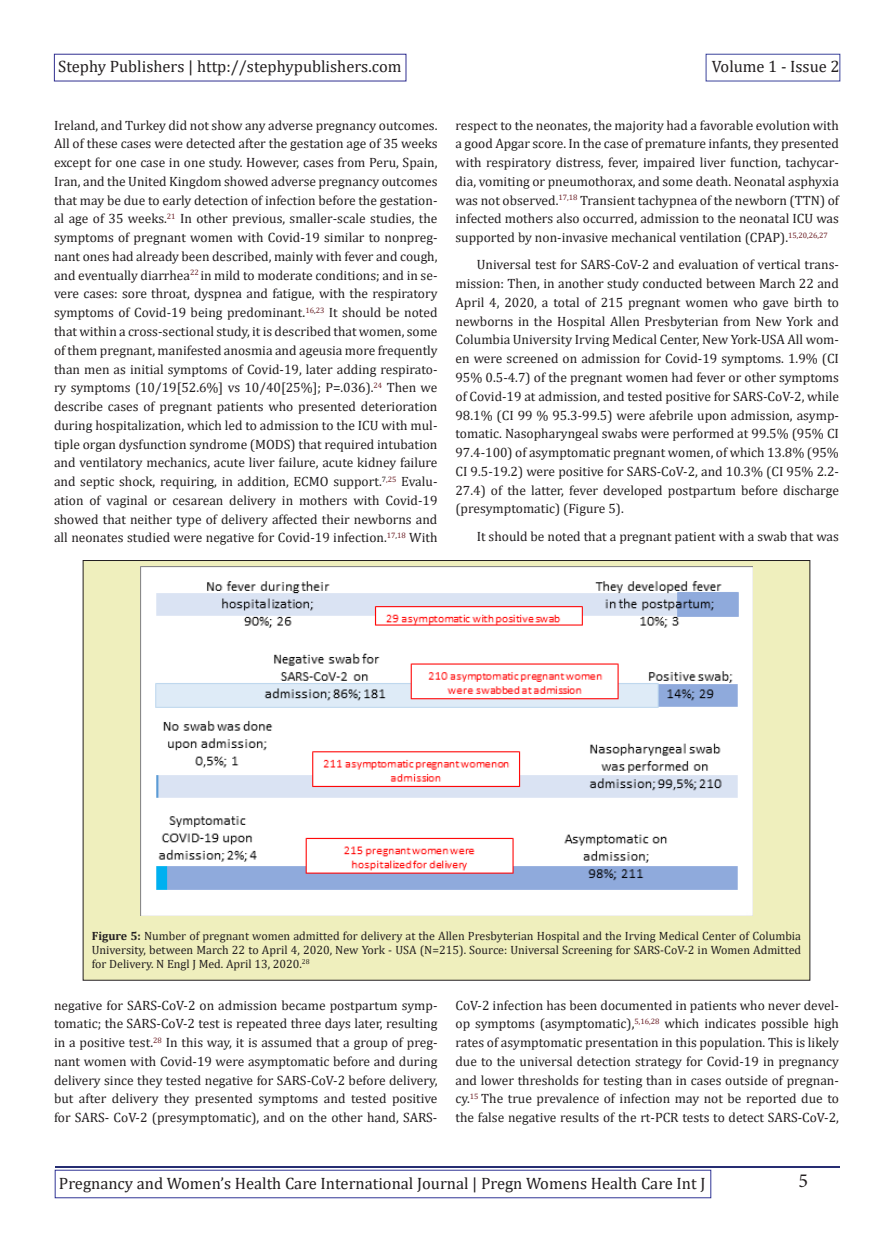
<style>
.page{position:relative;width:893px;height:1255px;background:#fff}
.page>*{position:absolute;margin:0;border:0;box-sizing:border-box;transform-origin:0 0}
.t1{font:19.95px "Minion Pro";color:#231f20}
.t2{font:16.5px "Cambria";color:#231f20}
.t3{font:13.5px/18.8px "Cambria";color:#231f20;text-align:justify}
.t4{font:12px/14.4px "Cambria";color:#231f20;text-align:justify}
.s1{font-weight:700}
</style>
<div class="page">
<div style="left:54px;top:54px;width:352px;height:27px;border:1px solid #302f90"></div>
<div style="left:706px;top:54px;width:134px;height:27px;border:1px solid #3b439b"></div>
<hr style="left:55px;top:1165px;width:785px;height:2px;background:#262d72">
<div style="left:55px;top:1169px;width:656px;height:28px;border:1px solid #303595"></div>
<div style="left:83px;top:560px;width:727px;height:420px;background:#efefbd"></div>
<img style="left:141px;top:566px;width:612px;height:349px">
<p class="t2" style="left:58px;top:56px;width:345px">Stephy Publishers | http://stephypublishers.com</p>
<p class="t2" style="left:712px;top:56px;width:129px">Volume 1 - Issue 2</p>
<p class="t3" style="left:54px;top:116px;width:385px">Ireland, and Turkey did not show any adverse pregnancy outcomes.<br>All of these cases were detected after the gestation age of 35 weeks except for one case in one study. However, cases from Peru, Spain, Iran, and the United Kingdom showed adverse pregnancy outcomes that may be due to early detection of infection before the gestation&shy;al age of 35 weeks.<sup>21</sup> In other previous, smaller-scale studies, the symptoms of pregnant women with Covid-19 similar to nonpreg&shy;nant ones had already been described, mainly with fever and cough, and eventually diarrhea<sup>22</sup> in mild to moderate conditions; and in se&shy;vere cases: sore throat, dyspnea and fatigue, with the respiratory symptoms of Covid-19 being predominant.<sup>16</sup><sup>,</sup><sup>23</sup> It should be noted that within a cross-sectional study, it is described that women, some of them pregnant, manifested anosmia and ageusia more frequently than men as initial symptoms of Covid-19, later adding respirato&shy;ry symptoms (10/19[52.6%] vs 10/40[25%]; P=.036).<sup>24</sup> Then we describe cases of pregnant patients who presented deterioration during hospitalization, which led to admission to the ICU with mul&shy;tiple organ dysfunction syndrome (MODS) that required intubation and ventilatory mechanics, acute liver failure, acute kidney failure and septic shock, requiring, in addition, ECMO support.<sup>7</sup><sup>,25</sup> Evalu&shy;ation of vaginal or cesarean delivery in mothers with Covid-19 showed that neither type of delivery affected their newborns and all neonates studied were negative for Covid-19 infection.<sup>17</sup><sup>,</sup><sup>18</sup> With</p>
<p class="t3" style="left:455px;top:116px;width:385px">respect to the neonates, the majority had a favorable evolution with a good Apgar score. In the case of premature infants, they presented with respiratory distress, fever, impaired liver function, tachycar&shy;dia, vomiting or pneumothorax, and some death. Neonatal asphyxia was not observed.<sup>17,18</sup> Transient tachypnea of the newborn (TTN) of infected mothers also occurred, admission to the neonatal ICU was supported by non-invasive mechanical ventilation (CPAP).<sup>15,20,26,27</sup></p>
<p class="t3" style="left:455px;top:255px;width:385px;text-indent:21px">Universal test for SARS-CoV-2 and evaluation of vertical trans&shy;mission: Then, in another study conducted between March 22 and April 4, 2020, a total of 215 pregnant women who gave birth to newborns in the Hospital Allen Presbyterian from New York and Columbia University Irving Medical Center, New York-USA All wom&shy;en were screened on admission for Covid-19 symptoms. 1.9% (CI 95% 0.5-4.7) of the pregnant women had fever or other symptoms of Covid-19 at admission, and tested positive for SARS-CoV-2, while 98.1% (CI 99 % 95.3-99.5) were afebrile upon admission, asymp&shy;tomatic. Nasopharyngeal swabs were performed at 99.5% (95% CI 97.4-100) of asymptomatic pregnant women, of which 13.8% (95% CI 9.5-19.2) were positive for SARS-CoV-2, and 10.3% (CI 95% 2.2- 27.4) of the latter, fever developed postpartum before discharge (presymptomatic) (Figure 5).</p>
<p class="t3" style="left:477px;top:526px;width:364px">It should be noted that a pregnant patient with a swab that was</p>
<p class="t4" style="left:92px;top:928px;width:711px"><span class="s1">Figure 5:</span> Number of pregnant women admitted for delivery at the Allen Presbyterian Hospital and the Irving Medical Center of Columbia University, between March 22 to April 4, 2020, New York - USA (N=215). Source: Universal Screening for SARS-CoV-2 in Women Admitted for Delivery. N Engl J Med. April 13, 2020.<sup>28</sup></p>
<p class="t3" style="left:54px;top:995px;width:385px">negative for SARS-CoV-2 on admission became postpartum symp&shy;tomatic; the SARS-CoV-2 test is repeated three days later, resulting in a positive test.<sup>28</sup> In this way, it is assumed that a group of preg&shy;nant women with Covid-19 were asymptomatic before and during delivery since they tested negative for SARS-CoV-2 before delivery, but after delivery they presented symptoms and tested positive for SARS- CoV-2 (presymptomatic), and on the other hand, SARS-</p>
<p class="t3" style="left:455px;top:995px;width:385px">CoV-2 infection has been documented in patients who never devel&shy;op symptoms (asymptomatic),<sup>5,16,28</sup> which indicates possible high rates of asymptomatic presentation in this population. This is likely due to the universal detection strategy for Covid-19 in pregnancy and lower thresholds for testing than in cases outside of pregnan&shy;cy.<sup>15</sup> The true prevalence of infection may not be reported due to the false negative results of the rt-PCR tests to detect SARS-CoV-2,</p>
<p class="t2" style="left:59px;top:1173px;width:648px">Pregnancy and Women’s Health Care International Journal | Pregn Womens Health Care Int J</p>
<h1 class="t1" style="left:798px;top:1167px;width:11px">5</h1>
</div>
